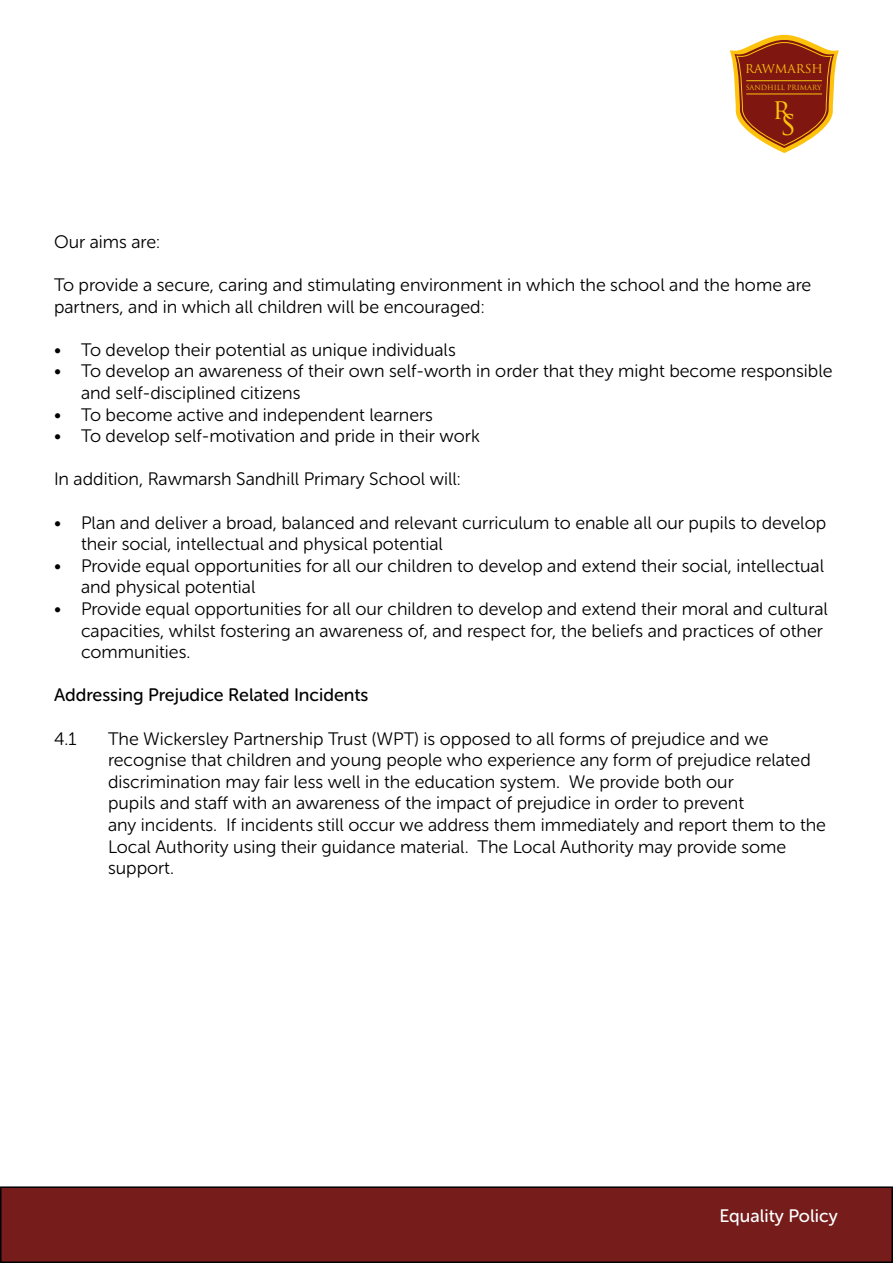
<style>
.page{position:relative;width:893px;height:1263px;background:#fff}
.page>*{position:absolute;margin:0;border:0;box-sizing:border-box;transform-origin:0 0}
.t1{font:27.75px "Trajan Pro";color:#fdc20c}
.t2{font:18px/21.6px "Museo Sans Rounded 300";color:#000}
.t3{font:18px "Museo Sans Rounded 500";color:#000}
.t4{font:18px "Museo Sans Rounded 500";color:#fff}
.t5{font:12px "Trajan Pro";color:#fdc20c}
.t6{font:6.9px "Trajan Pro";color:#fdc20c}
</style>
<div class="page">
<div style="left:1px;top:1187px;width:891px;height:75px;background:#761d1b"></div>
<div style="left:0;top:1186px;width:893px;height:77px;border:2px solid #000"></div>
<svg style="left:730px;top:34px;width:109px;height:118px"></svg>
<hr style="left:746px;top:80px;width:76px;height:1px;background:#fdc20c">
<hr style="left:746px;top:94px;width:76px;height:1px;background:#fdc20c">
<p class="t5" style="left:745px;top:61px;width:80px">RAWMARSH</p>
<p class="t6" style="left:746px;top:83px;width:77px">SANDHILL PRIMARY</p>
<h1 class="t1" style="left:772px;top:91px;width:20px">r</h1>
<h1 class="t1" style="left:780px;top:107px;width:17px">S</h1>
<p class="t2" style="left:54px;top:231px;width:108px">Our aims are:</p>
<p class="t2" style="left:54px;top:274px;width:759px">To provide a secure, caring and stimulating environment in which the school and the home are partners, and in which all children will be encouraged:</p>
<p class="t2" style="left:54px;top:339px;width:403px">• To develop their potential as unique individuals</p>
<p class="t2" style="left:81px;top:360px;width:753px;text-indent:-27px">• To develop an awareness of their own self-worth in order that they might become responsible and self-disciplined citizens</p>
<p class="t2" style="left:54px;top:404px;width:380px">• To become active and independent learners</p>
<p class="t2" style="left:54px;top:425px;width:427px">• To develop self-motivation and pride in their work</p>
<p class="t2" style="left:54px;top:468px;width:408px">In addition, Rawmarsh Sandhill Primary School will:</p>
<p class="t2" style="left:81px;top:512px;width:747px;text-indent:-27px">• Plan and deliver a broad, balanced and relevant curriculum to enable all our pupils to develop their social, intellectual and physical potential</p>
<p class="t2" style="left:81px;top:555px;width:745px;text-indent:-27px">• Provide equal opportunities for all our children to develop and extend their social, intellectual and physical potential</p>
<p class="t2" style="left:81px;top:598px;width:748px;text-indent:-27px">• Provide equal opportunities for all our children to develop and extend their moral and cultural capacities, whilst fostering an awareness of, and respect for, the beliefs and practices of other communities.</p>
<p class="t3" style="left:54px;top:685px;width:316px">Addressing Prejudice Related Incidents</p>
<p class="t2" style="left:54px;top:728px;width:24px">4.1</p>
<p class="t2" style="left:108px;top:728px;width:720px">The Wickersley Partnership Trust (WPT) is opposed to all forms of prejudice and we recognise that children and young people who experience any form of prejudice related discrimination may fair less well in the education system. We provide both our<br>pupils and staff with an awareness of the impact of prejudice in order to prevent<br>any incidents. If incidents still occur we address them immediately and report them to the Local Authority using their guidance material. The Local Authority may provide some support.</p>
<p class="t4" style="left:719px;top:1206px;width:120px">Equality Policy</p>
</div>
